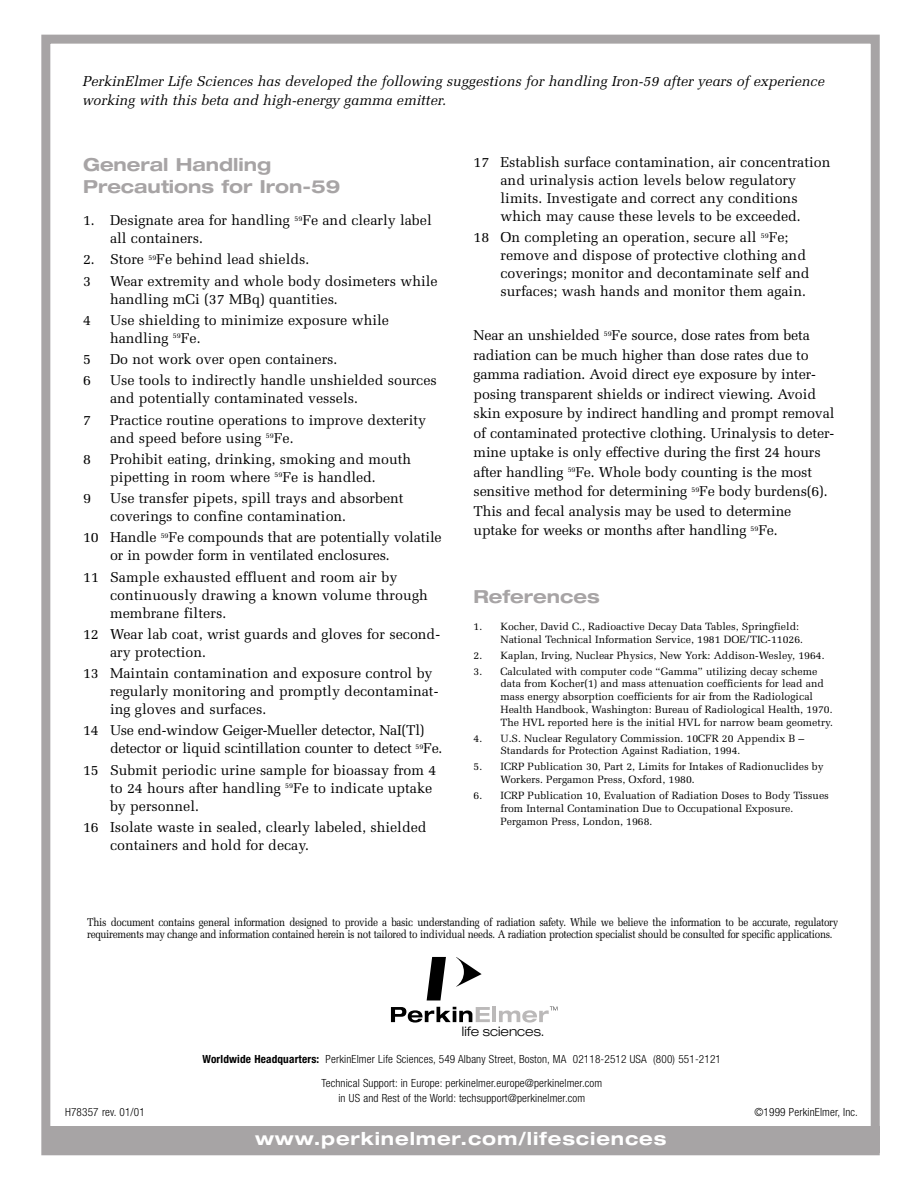
<style>
.page{position:relative;width:918px;height:1188px;background:#fff}
.page>*{position:absolute;margin:0;border:0;box-sizing:border-box;transform-origin:0 0}
.t1{font:700 expanded 18px/22.5px "Helvetica Neue";color:#a7a4a5}
.t2{font:700 expanded 18px "Helvetica Neue";letter-spacing:.05em;color:#fff}
.t3{font:14.25px/18px "Melior";color:#000}
.t4{font:italic 14.25px/19.5px "Melior";color:#000}
.t5{font:300 expanded 13.05px "Helvetica Neue";color:#000}
.t6{font:11.25px/12px "Melior";letter-spacing:-.03em;color:#000;scale:.88 1}
.t7{font:300 condensed 11.25px/23.2px "Helvetica Neue";letter-spacing:.015em;color:#000;text-align:center}
.t8{font:10.5px/12.8px "Melior";color:#000}
.s1{font-weight:700}
</style>
<div class="page">
<div style="left:41px;top:35px;width:839px;height:1120px;border:9px solid #a7a4a5"></div>
<div style="left:42px;top:1126px;width:838px;height:28px;background:#a7a4a5"></div>
<svg style="left:391px;top:1007px;width:99px;height:16px"></svg>
<hr style="left:492px;top:1007px;width:4px;height:15px;background:#bbb9b9">
<svg style="left:456px;top:957px;width:26px;height:30px"></svg>
<svg style="left:427px;top:957px;width:19px;height:43px"></svg>
<svg style="left:499px;top:1007px;width:58px;height:16px"></svg>
<p class="t4" style="left:82px;top:72px;width:743px">PerkinElmer Life Sciences has developed the following suggestions for handling Iron-59 after years of experience working with this beta and high-energy gamma emitter.</p>
<p class="t1" style="left:83px;top:155px;width:259px">General Handling<br>Precautions for Iron-59</p>
<p class="t3" style="left:110px;top:213px;width:323px;text-indent:-27px">1. Designate area for handling <sup>59</sup>Fe and clearly label all containers.</p>
<p class="t3" style="left:83px;top:250px;width:228px;line-height:21.3px">2. Store <sup>59</sup>Fe behind lead shields.<br>3</p>
<p class="t3" style="left:110px;top:273px;width:329px">Wear extremity and whole body dosimeters while handling mCi (37 MBq) quantities.</p>
<p class="t3" style="left:83px;top:312px;width:9px">4</p>
<p class="t3" style="left:110px;top:312px;width:280px">Use shielding to minimize exposure while handling <sup>59</sup>Fe.</p>
<p class="t3" style="left:83px;top:352px;width:9px">5</p>
<p class="t3" style="left:110px;top:352px;width:229px">Do not work over open containers.</p>
<p class="t3" style="left:83px;top:373px;width:9px">6</p>
<p class="t3" style="left:110px;top:373px;width:328px">Use tools to indirectly handle unshielded sources and potentially contaminated vessels.</p>
<p class="t3" style="left:83px;top:412px;width:9px">7</p>
<p class="t3" style="left:110px;top:412px;width:318px">Practice routine operations to improve dexterity and speed before using <sup>59</sup>Fe.</p>
<p class="t3" style="left:83px;top:451px;width:9px">8</p>
<p class="t3" style="left:110px;top:451px;width:303px">Prohibit eating, drinking, smoking and mouth pipetting in room where <sup>59</sup>Fe is handled.</p>
<p class="t3" style="left:83px;top:491px;width:9px">9</p>
<p class="t3" style="left:110px;top:491px;width:295px">Use transfer pipets, spill trays and absorbent coverings to confine contamination.</p>
<p class="t3" style="left:110px;top:530px;width:333px;text-indent:-27px">10 Handle <sup>59</sup>Fe compounds that are potentially volatile or in powder form in ventilated enclosures.</p>
<p class="t3" style="left:110px;top:569px;width:319px;text-indent:-27px">11 Sample exhausted effluent and room air by continuously drawing a known volume through membrane filters.</p>
<p class="t3" style="left:110px;top:626px;width:332px;text-indent:-27px">12 Wear lab coat, wrist guards and gloves for second&shy;ary protection.</p>
<p class="t3" style="left:110px;top:666px;width:330px;text-indent:-27px">13 Maintain contamination and exposure control by regularly monitoring and promptly decontaminat&shy;ing gloves and surfaces.</p>
<p class="t3" style="left:110px;top:723px;width:334px;text-indent:-27px">14 Use end-window Geiger-Mueller detector, NaI(Tl) detector or liquid scintillation counter to detect <sup>59</sup>Fe.</p>
<p class="t3" style="left:110px;top:762px;width:328px;text-indent:-27px">15 Submit periodic urine sample for bioassay from 4 to 24 hours after handling <sup>59</sup>Fe to indicate uptake by personnel.</p>
<p class="t3" style="left:110px;top:819px;width:318px;text-indent:-27px">16 Isolate waste in sealed, clearly labeled, shielded containers and hold for decay.</p>
<p class="t3" style="left:474px;top:155px;width:359px;text-align:center">17 Establish surface contamination, air concentration and urinalysis action levels below regulatory<br>limits. Investigate and correct any conditions<br>which may cause these levels to be exceeded.</p>
<p class="t3" style="left:501px;top:230px;width:311px;text-indent:-27px">18 On completing an operation, secure all <sup>59</sup>Fe; remove and dispose of protective clothing and coverings; monitor and decontaminate self and surfaces; wash hands and monitor them again.</p>
<p class="t3" style="left:474px;top:327px;width:362px;line-height:19.5px">Near an unshielded <sup>59</sup>Fe source, dose rates from beta radiation can be much higher than dose rates due to gamma radiation. Avoid direct eye exposure by inter&shy;posing transparent shields or indirect viewing. Avoid skin exposure by indirect handling and prompt removal of contaminated protective clothing. Urinalysis to deter&shy;mine uptake is only effective during the first 24 hours after handling <sup>59</sup>Fe. Whole body counting is the most sensitive method for determining <sup>59</sup>Fe body burdens(6).<br>This and fecal analysis may be used to determine uptake for weeks or months after handling <sup>59</sup>Fe.</p>
<p class="t1" style="left:474px;top:587px;width:128px">References</p>
<p class="t8" style="left:501px;top:621px;width:304px;text-indent:-27px">1. Kocher, David C., Radioactive Decay Data Tables, Springfield:<br>National Technical Information Service, 1981 DOE/TIC-11026.</p>
<p class="t8" style="left:474px;top:650px;width:353px">2. Kaplan, Irving, Nuclear Physics, New York: Addison-Wesley, 1964.</p>
<p class="t8" style="left:501px;top:666px;width:334px;text-indent:-27px">3. Calculated with computer code “Gamma” utilizing decay scheme data from Kocher(1) and mass attenuation coefficients for lead and mass energy absorption coefficients for air from the Radiological Health Handbook, Washington: Bureau of Radiological Health, 1970.<br>The HVL reported here is the initial HVL for narrow beam geometry.</p>
<p class="t8" style="left:501px;top:733px;width:305px;text-indent:-27px">4. U.S. Nuclear Regulatory Commission. 10CFR 20 Appendix B –<br>Standards for Protection Against Radiation, 1994.</p>
<p class="t8" style="left:501px;top:761px;width:325px;text-indent:-27px">5. ICRP Publication 30, Part 2, Limits for Intakes of Radionuclides by<br>Workers. Pergamon Press, Oxford, 1980.</p>
<p class="t8" style="left:501px;top:790px;width:330px;text-indent:-27px">6. ICRP Publication 10, Evaluation of Radiation Doses to Body Tissues from Internal Contamination Due to Occupational Exposure.<br>Pergamon Press, London, 1968.</p>
<p class="t6" style="left:87px;top:917px;width:855px">This document contains general information designed to provide a basic understanding of radiation safety. While we believe the information to be accurate, regulatory requirements may change and information contained herein is not tailored to individual needs. A radiation protection specialist should be consulted for specific applications.</p>
<p class="t5" style="left:462px;top:1027px;width:84px">life sciences.</p>
<p class="t7" style="left:203px;top:1049px;width:520px"><span class="s1">Worldwide Headquarters:</span> PerkinElmer Life Sciences, 549 Albany Street, Boston, MA 02118-2512 USA (800) 551-2121<br>Technical Support: in Europe: perkinelmer.europe@perkinelmer.com</p>
<p class="t7" style="left:338px;top:1088px;width:248px">in US and Rest of the World: techsupport@perkinelmer.com</p>
<p class="t7" style="left:65px;top:1101px;width:81px">H78357 rev. 01/01</p>
<p class="t7" style="left:754px;top:1101px;width:105px">©1999 PerkinElmer, Inc.</p>
<p class="t2" style="left:255px;top:1132px;width:413px">www.perkinelmer.com/lifesciences</p>
</div>
